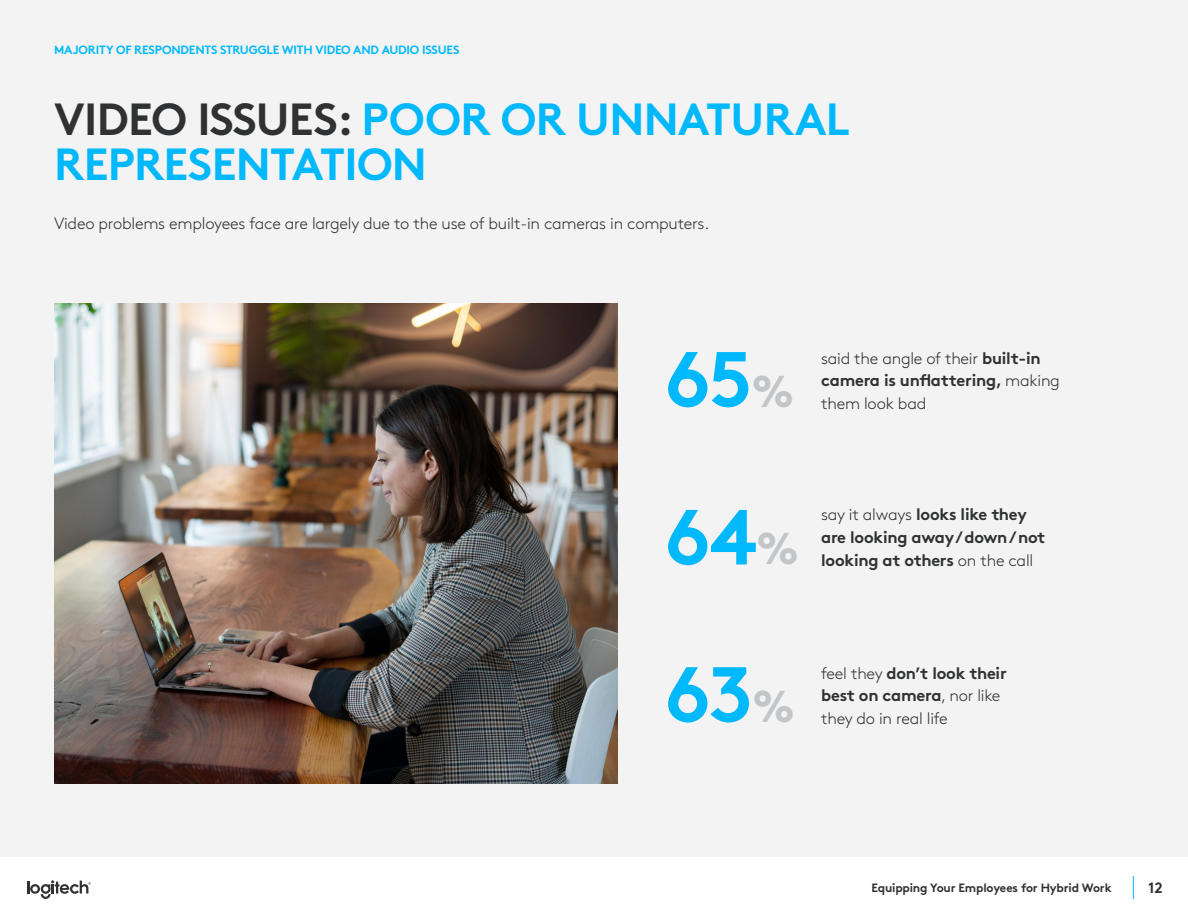
<style>
.page{position:relative;width:1188px;height:918px;background:#fff}
.page>*{position:absolute;margin:0;border:0;box-sizing:border-box;transform-origin:0 0}
.t1{font:700 77.85px/157.6px "Brown Pro";color:#00b8fc;text-align:justify}
.t2{font:700 45px/45px "Brown Pro";letter-spacing:-.015em;color:#00b8fc}
.t3{font:300 16.5px/22.5px "Brown Pro";letter-spacing:-.015em;color:#2f3132}
.t4{font:700 16.5px/22.5px "Brown Pro";letter-spacing:-.015em;color:#2f3132}
.t5{font:700 15px "Brown Pro";color:#2f3132}
.t6{font:700 12px "Brown Pro";letter-spacing:-.015em;color:#00b8fc}
.t7{font:700 12px "Brown Pro";letter-spacing:-.015em;color:#2f3132}
.s1{color:#2f3132}
.s2{font-size:44.55px;color:#c3c6c8}
.s3{font-weight:700}
.s4{font-weight:300}
</style>
<div class="page">
<div style="left:0;top:0;width:1188px;height:856px;background:#f3f3f3"></div>
<img style="left:54px;top:304px;width:563px;height:479px">
<svg style="left:27px;top:880px;width:64px;height:19px"></svg>
<svg style="left:1133px;top:876px;width:1px;height:23px"></svg>
<p class="t6" style="left:54px;top:40px;width:407px">MAJORITY OF RESPONDENTS STRUGGLE WITH VIDEO AND AUDIO ISSUES</p>
<h2 class="t2" style="left:54px;top:92px;width:797px"><span class="s1">VIDEO ISSUES:</span> POOR OR UNNATURAL<br>REPRESENTATION</h2>
<p class="t3" style="left:54px;top:211px;width:657px">Video problems employees face are largely due to the use of built-in cameras in computers.</p>
<h1 class="t1" style="left:665px;top:292px;width:136px">65<span class="s2">% </span>64<span class="s2">% </span>63<span class="s2">%</span></h1>
<p class="t3" style="left:821px;top:345px;width:240px">said the angle of their <span class="s3">built-in camera is unflattering,</span> making them look bad</p>
<p class="t4" style="left:821px;top:502px;width:226px"><span class="s4">say it always</span> looks like they are looking away / down / not looking at others <span class="s4">on the call</span></p>
<p class="t3" style="left:821px;top:661px;width:187px">feel they <span class="s3">don’t look their best on camera</span>, nor like they do in real life</p>
<p class="t7" style="left:872px;top:878px;width:242px">Equipping Your Employees for Hybrid Work</p>
<p class="t5" style="left:1148px;top:876px;width:16px">12</p>
</div>
